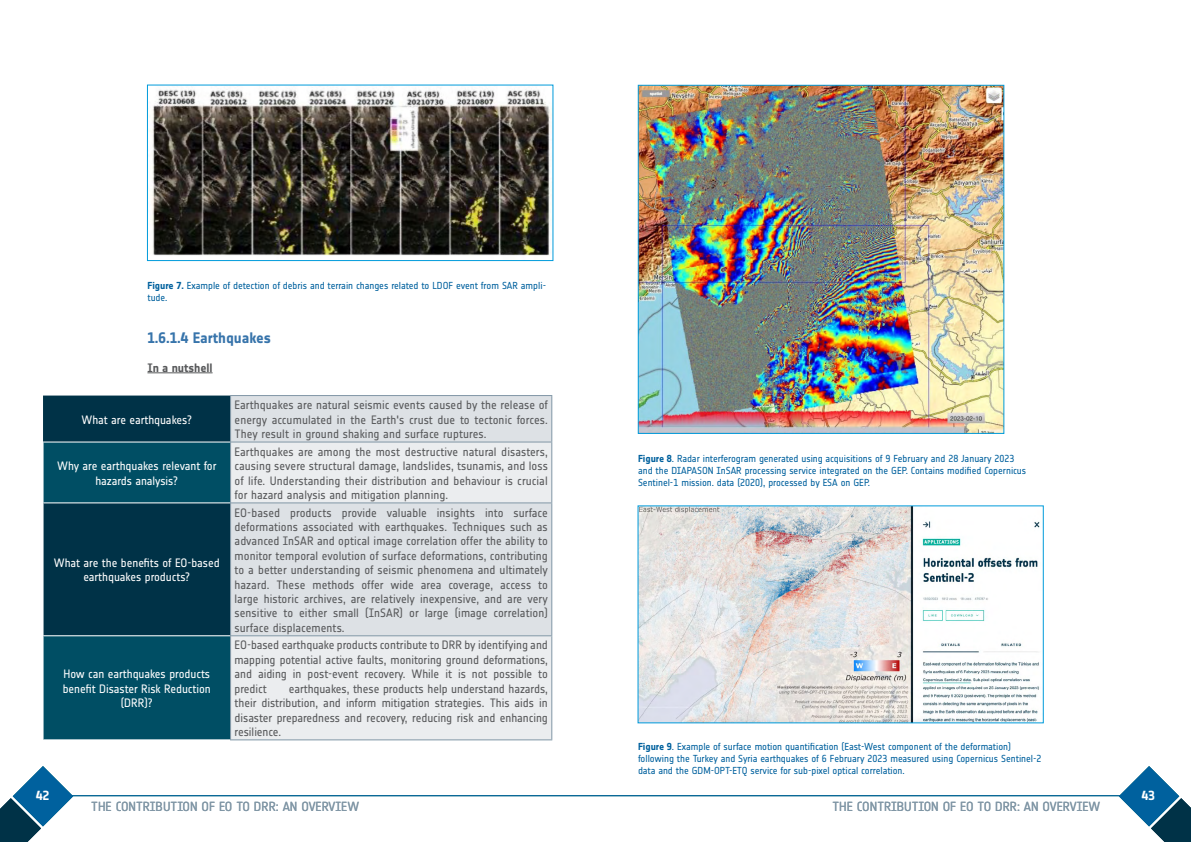
<style>
.page{position:relative;width:1191px;height:842px;background:#fff}
.page>*{position:absolute;margin:0;border:0;box-sizing:border-box;transform-origin:0 0}
.t1{font:700 15px "Notes Esa";letter-spacing:-.005em;color:#3774ab}
.t2{font:13px "Notes Esa";color:#8197a6}
.t3{font:700 13px "Notes Esa";color:#fff}
.t4{font:12px/14.4px "Notes Esa";color:#58595b;text-align:justify}
.t5{font:12px/14.4px "Notes Esa";letter-spacing:-.005em;color:#fff;text-align:center}
.t6{font:700 12px "Notes Esa";letter-spacing:-.005em;color:#58595b}
.t7{font:10px/12px "Notes Esa";letter-spacing:-.005em;color:#00619e}
.s1{font-weight:700}
</style>
<div class="page">
<hr style="left:20px;top:795px;width:1148px;height:1px;background:#00619e">
<svg style="left:0;top:766px;width:73px;height:76px"></svg>
<svg style="left:1118px;top:766px;width:73px;height:76px"></svg>
<img style="left:151px;top:89px;width:400px;height:167px">
<div style="left:147px;top:85px;width:406px;height:176px;border:1px solid #009bdb"></div>
<hr style="left:147px;top:372px;width:66px;height:1px;background:#58595b">
<div style="left:43px;top:396px;width:187px;height:45px;background:#003247"></div>
<div style="left:231px;top:396px;width:320px;height:45px;background:#dde1e5"></div>
<svg style="left:44px;top:442px;width:186px;height:297px;background:#014257"></svg>
<svg style="left:231px;top:442px;width:320px;height:297px;background:#e4e7ea"></svg>
<hr style="left:43px;top:502px;width:187px;height:1px;background:#fff">
<hr style="left:43px;top:635px;width:187px;height:1px;background:#fff">
<hr style="left:230px;top:441px;width:322px;height:1px;background:#8197a6">
<hr style="left:230px;top:502px;width:322px;height:1px;background:#8197a6">
<hr style="left:230px;top:635px;width:322px;height:1px;background:#8197a6">
<hr style="left:230px;top:395px;width:322px;height:1px;background:#8197a6">
<hr style="left:230px;top:396px;width:1px;height:45px;background:#8197a6">
<hr style="left:551px;top:396px;width:1px;height:45px;background:#8197a6">
<hr style="left:230px;top:442px;width:1px;height:60px;background:#8197a6">
<hr style="left:551px;top:442px;width:1px;height:60px;background:#8197a6">
<hr style="left:230px;top:503px;width:1px;height:132px;background:#8197a6">
<hr style="left:551px;top:503px;width:1px;height:132px;background:#8197a6">
<hr style="left:230px;top:636px;width:1px;height:103px;background:#8197a6">
<hr style="left:551px;top:636px;width:1px;height:103px;background:#8197a6">
<hr style="left:230px;top:739px;width:322px;height:1px;background:#8197a6">
<img style="left:640px;top:87px;width:362px;height:345px">
<div style="left:638px;top:85px;width:366px;height:349px;border:1px solid #009bdb"></div>
<img style="left:640px;top:508px;width:400px;height:213px">
<p class="t7" style="left:147px;top:279px;width:400px"><span class="s1">Figure 7.</span> Example of detection of debris and terrain changes related to LDOF event from SAR ampli&shy;tude.</p>
<p class="t1" style="left:147px;top:329px;width:125px">1.6.1.4 Earthquakes</p>
<p class="t6" style="left:147px;top:360px;width:67px">In a nutshell</p>
<p class="t5" style="left:82px;top:412px;width:112px">What are earthquakes?</p>
<p class="t5" style="left:57px;top:459px;width:161px">Why are earthquakes relevant for hazards analysis?</p>
<p class="t5" style="left:54px;top:556px;width:167px">What are the benefits of EO-based earthquakes products?</p>
<p class="t5" style="left:63px;top:667px;width:150px">How can earthquakes products benefit Disaster Risk Reduction (DRR)?</p>
<p class="t4" style="left:235px;top:398px;width:315px">Earthquakes are natural seismic events caused by the release of energy accumulated in the Earth's crust due to tectonic forces.<br>They result in ground shaking and surface ruptures.</p>
<p class="t4" style="left:235px;top:444px;width:315px">Earthquakes are among the most destructive natural disasters, causing severe structural damage, landslides, tsunamis, and loss of life. Understanding their distribution and behaviour is crucial for hazard analysis and mitigation planning.</p>
<p class="t4" style="left:235px;top:505px;width:315px">EO-based products provide valuable insights into surface deformations associated with earthquakes. Techniques such as advanced InSAR and optical image correlation offer the ability to monitor temporal evolution of surface deformations, contributing to a better understanding of seismic phenomena and ultimately hazard. These methods offer wide area coverage, access to large historic archives, are relatively inexpensive, and are very sensitive to either small (InSAR) or large (image correlation) surface displacements.</p>
<p class="t4" style="left:235px;top:638px;width:315px">EO-based earthquake products contribute to DRR by identifying and mapping potential active faults, monitoring ground deformations, and aiding in post-event recovery. While it is not possible to predict</p>
<p class="t4" style="left:235px;top:681px;width:315px;text-indent:54px">earthquakes, these products help understand hazards, their distribution, and inform mitigation strategies. This aids in disaster preparedness and recovery, reducing risk and enhancing resilience.</p>
<p class="t7" style="left:638px;top:452px;width:390px"><span class="s1">Figure 8</span>. Radar interferogram generated using acquisitions of 9 February and 28 January 2023 and the DIAPASON InSAR processing service integrated on the GEP. Contains modified Copernicus<br>Sentinel-1 mission. data (2020), processed by ESA on GEP.</p>
<p class="t7" style="left:638px;top:740px;width:405px"><span class="s1">Figure 9</span>. Example of surface motion quantification (East-West component of the deformation) following the Turkey and Syria earthquakes of 6 February 2023 measured using Copernicus Sentinel-2 data and the GDM-OPT-ETQ service for sub-pixel optical correlation.</p>
<p class="t3" style="left:36px;top:788px;width:14px">42</p>
<p class="t3" style="left:1142px;top:788px;width:14px">43</p>
<p class="t2" style="left:91px;top:799px;width:269px">THE CONTRIBUTION OF EO TO DRR: AN OVERVIEW</p>
<p class="t2" style="left:832px;top:799px;width:269px">THE CONTRIBUTION OF EO TO DRR: AN OVERVIEW</p>
</div>
